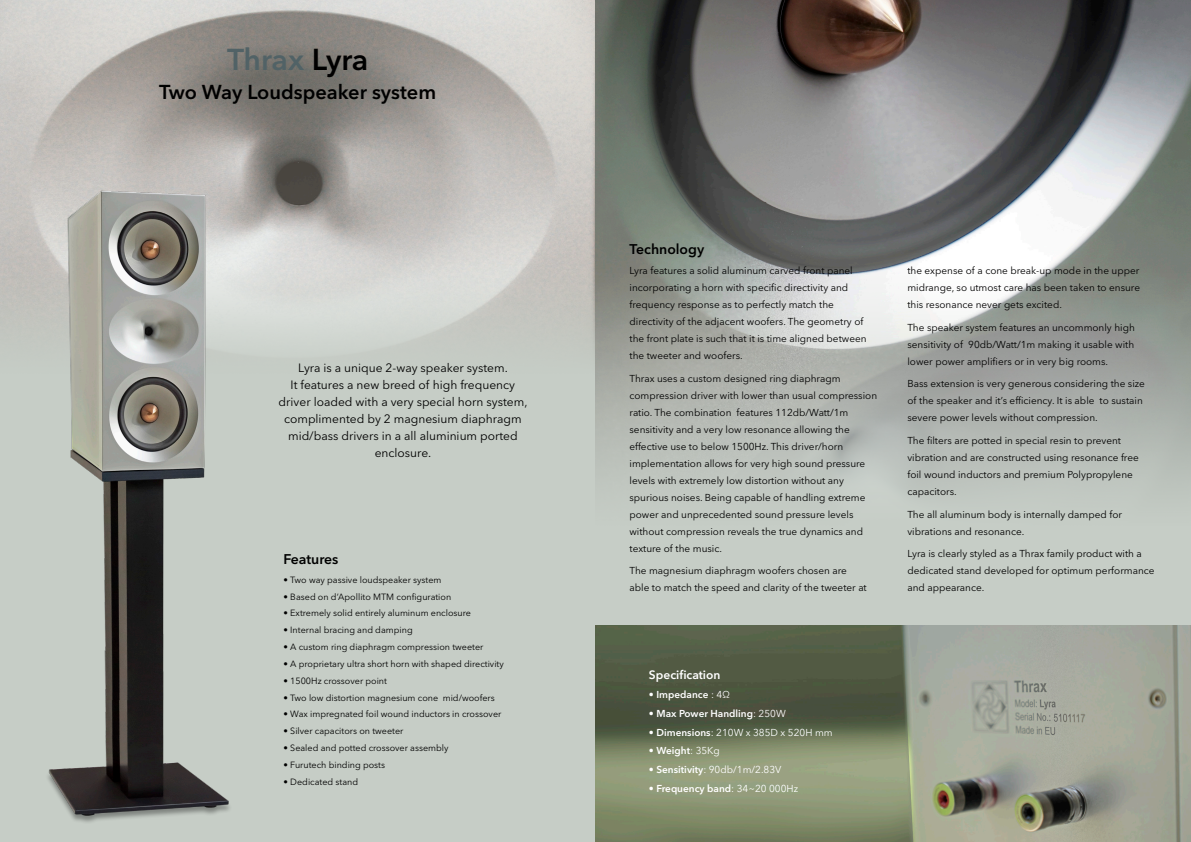
<style>
.page{position:relative;width:1191px;height:842px;background:#fff}
.page>*{position:absolute;margin:0;border:0;box-sizing:border-box;transform-origin:0 0}
.t1{font:600 30px "Avenir Next LT Pro";letter-spacing:-.015em;color:#516266}
.t2{font:600 20px "Avenir Next LT Pro";color:#000}
.t3{font:600 14px "Avenir Next LT Pro";color:#000}
.t4{font:12px/17px "Avenir Next LT Pro";color:#000;text-align:center}
.t5{font:600 12px "Avenir Next LT Pro";color:#fff}
.t6{font:10px/17px "Avenir Next LT Pro";color:#000}
.t7{font:600 10px "Avenir Next LT Pro";color:#fff}
.t8{font:10px "Avenir Next LT Pro";color:#fff}
.t9{font:9px "Avenir Next LT Pro";color:#000}
.s1{color:#000}
.s2{font-weight:400}
.s3{font-weight:600}
</style>
<div class="page">
<div style="left:0;top:0;width:595px;height:842px;background:#c6cdc6"></div>
<img style="left:0;top:0;width:595px;height:350px">
<img style="left:12px;top:165px;width:253px;height:657px">
<div style="left:595px;top:0;width:596px;height:626px;background:#c6cdc6"></div>
<img style="left:595px;top:0;width:596px;height:487px">
<img style="left:595px;top:626px;width:596px;height:216px">
<p class="t1" style="left:227px;top:41px;width:143px">Thrax <span class="s1">Lyra</span></p>
<p class="t2" style="left:159px;top:80px;width:278px">Two Way Loudspeaker system</p>
<p class="t4" style="left:298px;top:359px;width:211px">Lyra is a unique 2-way speaker system.</p>
<p class="t4" style="left:279px;top:376px;width:250px">It features a new breed of high frequency driver loaded with a very special horn system, complimented by 2 magnesium diaphragm mid/bass drivers in a all aluminium ported enclosure.</p>
<p class="t3" style="left:283px;top:550px;width:56px">Features</p>
<p class="t9" style="left:283px;top:574px;width:159px">• Two way passive loudspeaker system</p>
<p class="t9" style="left:283px;top:591px;width:169px">• Based on d’Apollito MTM configuration</p>
<p class="t9" style="left:283px;top:608px;width:189px">• Extremely solid entirely aluminum enclosure</p>
<p class="t9" style="left:283px;top:625px;width:131px">• Internal bracing and damping</p>
<p class="t9" style="left:283px;top:642px;width:201px">• A custom ring diaphragm compression tweeter</p>
<p class="t9" style="left:283px;top:658px;width:222px">• A proprietary ultra short horn with shaped directivity</p>
<p class="t9" style="left:283px;top:675px;width:105px">• 1500Hz crossover point</p>
<p class="t9" style="left:283px;top:692px;width:213px">• Two low distortion magnesium cone mid/woofers</p>
<p class="t9" style="left:283px;top:709px;width:219px">• Wax impregnated foil wound inductors in crossover</p>
<p class="t9" style="left:283px;top:726px;width:121px">• Silver capacitors on tweeter</p>
<p class="t9" style="left:283px;top:743px;width:166px">• Sealed and potted crossover assembly</p>
<p class="t9" style="left:283px;top:759px;width:103px">• Furutech binding posts</p>
<p class="t9" style="left:283px;top:776px;width:76px">• Dedicated stand</p>
<p class="t3" style="left:629px;top:241px;width:76px">Technology</p>
<p class="t6" style="left:629px;top:262px;width:238px">Lyra features a solid aluminum carved front panel incorporating a horn with specific directivity and frequency response as to perfectly match the directivity of the adjacent woofers. The geometry of the front plate is such that it is time aligned between the tweeter and woofers.</p>
<p class="t6" style="left:629px;top:370px;width:249px">Thrax uses a custom designed ring diaphragm compression driver with lower than usual compression ratio. The combination features 112db/Watt/1m sensitivity and a very low resonance allowing the effective use to below 1500Hz. This driver/horn implementation allows for very high sound pressure levels with extremely low distortion without any spurious noises. Being capable of handling extreme power and unprecedented sound pressure levels without compression reveals the true dynamics and texture of the music.</p>
<p class="t6" style="left:629px;top:562px;width:239px">The magnesium diaphragm woofers chosen are able to match the speed and clarity of the tweeter at</p>
<p class="t5" style="left:649px;top:667px;width:73px">Specification</p>
<p class="t7" style="left:649px;top:688px;width:82px">• Impedance <span class="s2">: 4Ω</span></p>
<p class="t7" style="left:649px;top:707px;width:138px">• Max Power Handling<span class="s2">: 250W</span></p>
<p class="t8" style="left:649px;top:726px;width:185px"><span class="s3">• Dimensions</span>: 210W x 385D x 520H mm</p>
<p class="t7" style="left:649px;top:745px;width:72px">• Weight<span class="s2">: 35Kg</span></p>
<p class="t8" style="left:649px;top:764px;width:134px"><span class="s3">• Sensitivity</span>: 90db/1m/2.83V</p>
<p class="t7" style="left:649px;top:782px;width:151px">• Frequency band<span class="s2">: 34~20 000Hz</span></p>
<p class="t6" style="left:907px;top:262px;width:234px;text-align:justify">the expense of a cone break-up mode in the upper midrange, so utmost care has been taken to ensure this resonance never gets excited.</p>
<p class="t6" style="left:907px;top:319px;width:229px;text-align:justify">The speaker system features an uncommonly high sensitivity of 90db/Watt/1m making it usable with lower power amplifiers or in very big rooms.</p>
<p class="t6" style="left:907px;top:375px;width:239px">Bass extension is very generous considering the size of the speaker and it’s efficiency. It is able to sustain severe power levels without compression.</p>
<p class="t6" style="left:907px;top:432px;width:233px">The filters are potted in special resin to prevent vibration and are constructed using resonance free foil wound inductors and premium Polypropylene capacitors.</p>
<p class="t6" style="left:907px;top:506px;width:216px">The all aluminum body is internally damped for vibrations and resonance.</p>
<p class="t6" style="left:907px;top:545px;width:249px">Lyra is clearly styled as a Thrax family product with a dedicated stand developed for optimum performance and appearance.</p>
</div>
